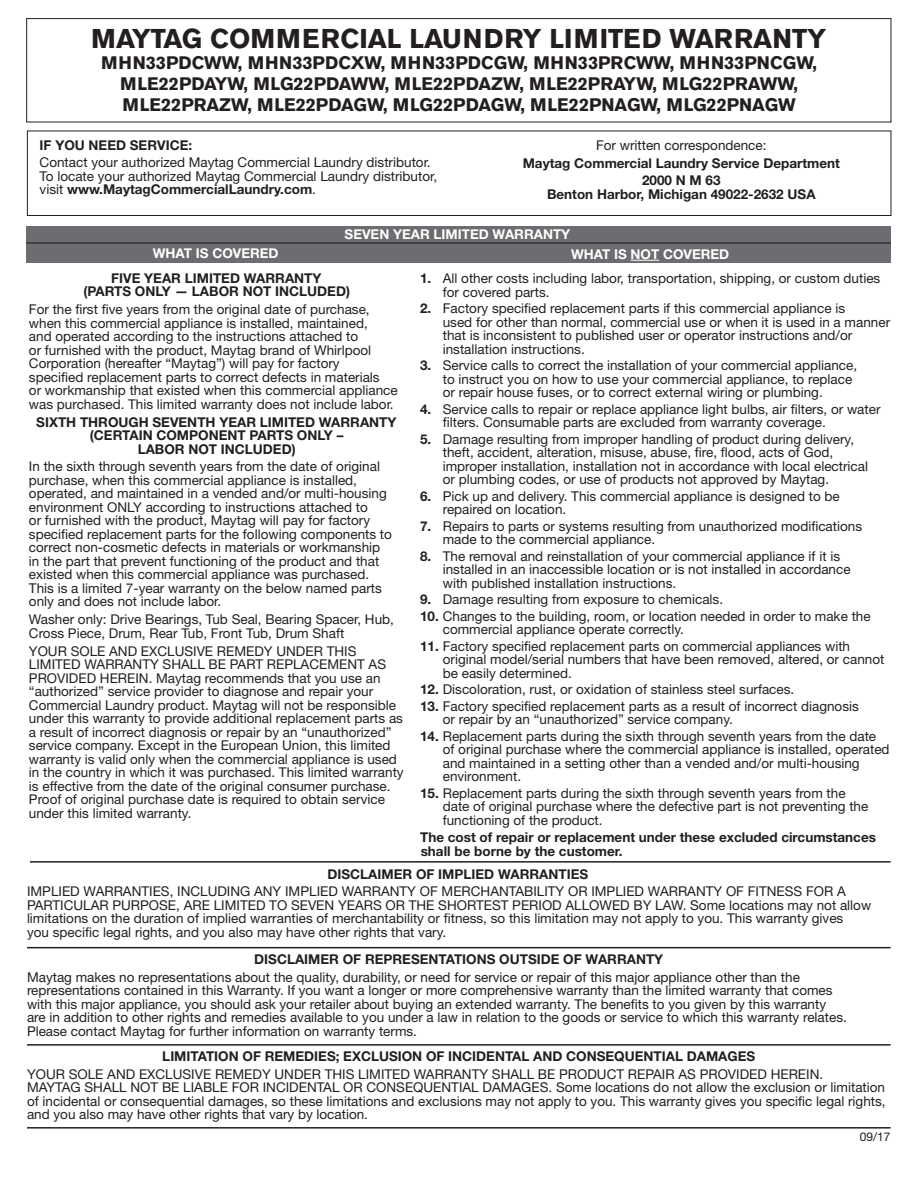
<style>
.page{position:relative;width:918px;height:1188px;background:#fff}
.page>*{position:absolute;margin:0;border:0;box-sizing:border-box;transform-origin:0 0}
.WHPL_WTY_Heading_1{font:700 27px "Akzidenz Grotesk Pro";color:#231f20}
.WHPL_WTY_Heading_1-2{font:700 18px/21px "Akzidenz Grotesk Pro";color:#231f20;text-align:center}
.WHPL_2_Body_Text{font:13.5px/13.5px "Helvetica Neue";color:#231f20}
.WHPL_2_Body_Bold{font:700 13.5px/13.5px "Helvetica Neue";color:#231f20;text-align:center}
.WHPL_2_Body_Bold-2{font:700 13.5px "Helvetica Neue";color:#fff}
.Revision_Number{font:12px "Helvetica Neue";color:#231f20}
.s1{font-weight:700}
</style>
<div class="page">
<div style="left:27px;top:131px;width:864px;height:85px;border:1px solid #231f20"></div>
<div style="left:26px;top:18px;width:865px;height:104px;border:1px solid #231f20"></div>
<hr style="left:30px;top:861px;width:861px;height:2px;background:#231f20">
<hr style="left:27px;top:1044px;width:864px;height:2px;background:#231f20">
<hr style="left:27px;top:947px;width:864px;height:1px;background:#231f20">
<hr style="left:27px;top:1127px;width:864px;height:2px;background:#231f20">
<div style="left:26px;top:226px;width:865px;height:37px;background:#6c6d70"></div>
<svg style="left:631px;top:260px;width:28px;height:1px"></svg>
<hr style="left:26px;top:242px;width:865px;height:2px;background:#231f20">
<p class="WHPL_WTY_Heading_1" style="left:91px;top:21px;width:737px">MAYTAG COMMERCIAL LAUNDRY LIMITED WARRANTY</p>
<p class="WHPL_WTY_Heading_1-2" style="left:101px;top:52px;width:717px">MHN33PDCWW, MHN33PDCXW, MHN33PDCGW, MHN33PRCWW, MHN33PNCGW,<br>MLE22PDAYW, MLG22PDAWW, MLE22PDAZW, MLE22PRAYW, MLG22PRAWW,<br>MLE22PRAZW, MLE22PDAGW, MLG22PDAGW, MLE22PNAGW, MLG22PNAGW</p>
<p class="WHPL_2_Body_Bold" style="left:40px;top:138px;width:154px">IF YOU NEED SERVICE:</p>
<p class="WHPL_2_Body_Text" style="left:40px;top:156px;width:399px">Contact your authorized Maytag Commercial Laundry distributor.<br>To locate your authorized Maytag Commercial Laundry distributor, visit <span class="s1">www.MaytagCommercialLaundry.com</span>.</p>
<p class="WHPL_2_Body_Text" style="left:596px;top:138px;width:172px">For written correspondence:</p>
<p class="WHPL_2_Body_Bold" style="left:523px;top:156px;width:319px">Maytag Commercial Laundry Service Department</p>
<p class="WHPL_2_Body_Bold" style="left:642px;top:174px;width:80px">2000 N M 63</p>
<p class="WHPL_2_Body_Bold" style="left:547px;top:187px;width:270px">Benton Harbor, Michigan 49022-2632 USA</p>
<p class="WHPL_2_Body_Bold-2" style="left:345px;top:225px;width:227px">SEVEN YEAR LIMITED WARRANTY</p>
<p class="WHPL_2_Body_Bold-2" style="left:153px;top:245px;width:127px">WHAT IS COVERED</p>
<p class="WHPL_2_Body_Bold-2" style="left:571px;top:246px;width:160px">WHAT IS NOT COVERED</p>
<p class="WHPL_2_Body_Bold" style="left:83px;top:271px;width:268px">FIVE YEAR LIMITED WARRANTY<br>(PARTS ONLY — LABOR NOT INCLUDED)</p>
<p class="WHPL_2_Body_Text" style="left:29px;top:302px;width:370px">For the first five years from the original date of purchase, when this commercial appliance is installed, maintained,<br>and operated according to the instructions attached to<br>or furnished with the product, Maytag brand of Whirlpool Corporation (hereafter “Maytag”) will pay for factory<br>specified replacement parts to correct defects in materials<br>or workmanship that existed when this commercial appliance was purchased. This limited warranty does not include labor.</p>
<p class="WHPL_2_Body_Bold" style="left:36px;top:415px;width:362px">SIXTH THROUGH SEVENTH YEAR LIMITED WARRANTY (CERTAIN COMPONENT PARTS ONLY –<br>LABOR NOT INCLUDED)</p>
<p class="WHPL_2_Body_Text" style="left:29px;top:460px;width:365px">In the sixth through seventh years from the date of original purchase, when this commercial appliance is installed, operated, and maintained in a vended and/or multi-housing environment ONLY according to instructions attached to<br>or furnished with the product, Maytag will pay for factory specified replacement parts for the following components to correct non-cosmetic defects in materials or workmanship in the part that prevent functioning of the product and that existed when this commercial appliance was purchased.<br>This is a limited 7-year warranty on the below named parts only and does not include labor.</p>
<p class="WHPL_2_Body_Text" style="left:29px;top:613px;width:367px">Washer only: Drive Bearings, Tub Seal, Bearing Spacer, Hub,<br>Cross Piece, Drum, Rear Tub, Front Tub, Drum Shaft</p>
<p class="WHPL_2_Body_Text" style="left:29px;top:644px;width:376px">YOUR SOLE AND EXCLUSIVE REMEDY UNDER THIS LIMITED WARRANTY SHALL BE PART REPLACEMENT AS PROVIDED HEREIN. Maytag recommends that you use an “authorized” service provider to diagnose and repair your Commercial Laundry product. Maytag will not be responsible under this warranty to provide additional replacement parts as a result of incorrect diagnosis or repair by an “unauthorized” service company. Except in the European Union, this limited warranty is valid only when the commercial appliance is used in the country in which it was purchased. This limited warranty is effective from the date of the original consumer purchase.<br>Proof of original purchase date is required to obtain service under this limited warranty.</p>
<p class="WHPL_2_Body_Text" style="left:443px;top:271px;width:439px;text-indent:-23px"><span class="s1">1.</span> All other costs including labor, transportation, shipping, or custom duties for covered parts.</p>
<p class="WHPL_2_Body_Text" style="left:443px;top:302px;width:449px;text-indent:-23px"><span class="s1">2.</span> Factory specified replacement parts if this commercial appliance is<br>used for other than normal, commercial use or when it is used in a manner that is inconsistent to published user or operator instructions and/or installation instructions.</p>
<p class="WHPL_2_Body_Text" style="left:443px;top:359px;width:416px;text-indent:-23px"><span class="s1">3.</span> Service calls to correct the installation of your commercial appliance, to instruct you on how to use your commercial appliance, to replace or repair house fuses, or to correct external wiring or plumbing.</p>
<p class="WHPL_2_Body_Text" style="left:443px;top:402px;width:439px;text-indent:-23px"><span class="s1">4.</span> Service calls to repair or replace appliance light bulbs, air filters, or water filters. Consumable parts are excluded from warranty coverage.</p>
<p class="WHPL_2_Body_Text" style="left:443px;top:432px;width:427px;text-indent:-23px"><span class="s1">5.</span> Damage resulting from improper handling of product during delivery, theft, accident, alteration, misuse, abuse, fire, flood, acts of God, improper installation, installation not in accordance with local electrical or plumbing codes, or use of products not approved by Maytag.</p>
<p class="WHPL_2_Body_Text" style="left:443px;top:489px;width:399px;text-indent:-23px"><span class="s1">6.</span> Pick up and delivery. This commercial appliance is designed to be repaired on location.</p>
<p class="WHPL_2_Body_Text" style="left:443px;top:519px;width:421px;text-indent:-23px"><span class="s1">7.</span> Repairs to parts or systems resulting from unauthorized modifications made to the commercial appliance.</p>
<p class="WHPL_2_Body_Text" style="left:443px;top:549px;width:409px;text-indent:-23px"><span class="s1">8.</span> The removal and reinstallation of your commercial appliance if it is installed in an inaccessible location or is not installed in accordance with published installation instructions.</p>
<p class="WHPL_2_Body_Text" style="left:420px;top:593px;width:305px"><span class="s1">9.</span> Damage resulting from exposure to chemicals.</p>
<p class="WHPL_2_Body_Text" style="left:443px;top:609px;width:429px;text-indent:-23px"><span class="s1">10.</span> Changes to the building, room, or location needed in order to make the commercial appliance operate correctly.</p>
<p class="WHPL_2_Body_Text" style="left:443px;top:639px;width:443px;text-indent:-23px"><span class="s1">11.</span> Factory specified replacement parts on commercial appliances with original model/serial numbers that have been removed, altered, or cannot be easily determined.</p>
<p class="WHPL_2_Body_Text" style="left:420px;top:683px;width:376px"><span class="s1">12.</span> Discoloration, rust, or oxidation of stainless steel surfaces.</p>
<p class="WHPL_2_Body_Text" style="left:443px;top:699px;width:418px;text-indent:-23px"><span class="s1">13.</span> Factory specified replacement parts as a result of incorrect diagnosis or repair by an “unauthorized” service company.</p>
<p class="WHPL_2_Body_Text" style="left:443px;top:729px;width:448px;text-indent:-23px"><span class="s1">14.</span> Replacement parts during the sixth through seventh years from the date of original purchase where the commercial appliance is installed, operated and maintained in a setting other than a vended and/or multi-housing environment.</p>
<p class="WHPL_2_Body_Text" style="left:443px;top:786px;width:427px;text-indent:-23px"><span class="s1">15.</span> Replacement parts during the sixth through seventh years from the date of original purchase where the defective part is not preventing the functioning of the product.</p>
<p class="WHPL_2_Body_Bold" style="left:420px;top:830px;width:457px;text-align:left">The cost of repair or replacement under these excluded circumstances shall be borne by the customer.</p>
<p class="WHPL_2_Body_Bold" style="left:328px;top:867px;width:262px">DISCLAIMER OF IMPLIED WARRANTIES</p>
<p class="WHPL_2_Body_Text" style="left:27px;top:885px;width:846px">IMPLIED WARRANTIES, INCLUDING ANY IMPLIED WARRANTY OF MERCHANTABILITY OR IMPLIED WARRANTY OF FITNESS FOR A PARTICULAR PURPOSE, ARE LIMITED TO SEVEN YEARS OR THE SHORTEST PERIOD ALLOWED BY LAW. Some locations may not allow limitations on the duration of implied warranties of merchantability or fitness, so this limitation may not apply to you. This warranty gives<br>you specific legal rights, and you also may have other rights that vary.</p>
<p class="WHPL_2_Body_Bold" style="left:254px;top:952px;width:411px">DISCLAIMER OF REPRESENTATIONS OUTSIDE OF WARRANTY</p>
<p class="WHPL_2_Body_Text" style="left:27px;top:970px;width:821px">Maytag makes no representations about the quality, durability, or need for service or repair of this major appliance other than the representations contained in this Warranty. If you want a longer or more comprehensive warranty than the limited warranty that comes with this major appliance, you should ask your retailer about buying an extended warranty. The benefits to you given by this warranty are in addition to other rights and remedies available to you under a law in relation to the goods or service to which this warranty relates.<br>Please contact Maytag for further information on warranty terms.</p>
<p class="WHPL_2_Body_Bold" style="left:162px;top:1049px;width:594px">LIMITATION OF REMEDIES; EXCLUSION OF INCIDENTAL AND CONSEQUENTIAL DAMAGES</p>
<p class="WHPL_2_Body_Text" style="left:27px;top:1067px;width:860px">YOUR SOLE AND EXCLUSIVE REMEDY UNDER THIS LIMITED WARRANTY SHALL BE PRODUCT REPAIR AS PROVIDED HEREIN.<br>MAYTAG SHALL NOT BE LIABLE FOR INCIDENTAL OR CONSEQUENTIAL DAMAGES. Some locations do not allow the exclusion or limitation of incidental or consequential damages, so these limitations and exclusions may not apply to you. This warranty gives you specific legal rights, and you also may have other rights that vary by location.</p>
<p class="Revision_Number" style="left:860px;top:1130px;width:32px">09/17</p>
</div>
